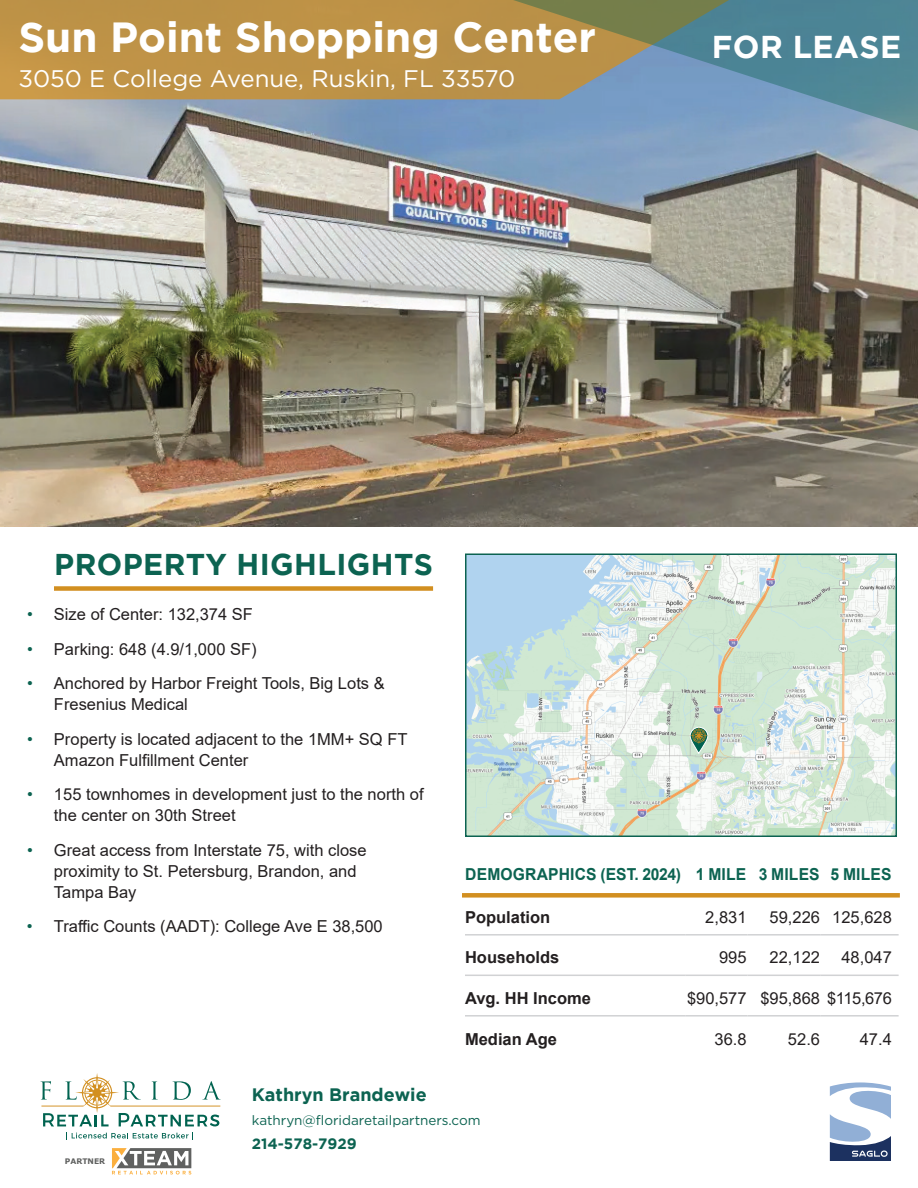
<style>
.page{position:relative;width:918px;height:1188px;background:#fff}
.page>*{position:absolute;margin:0;border:0;box-sizing:border-box;transform-origin:0 0}
.t1{font:700 42px "Gotham";color:#fff}
.t2{font:700 31.5px "Gotham";letter-spacing:.015em;color:#fff}
.t3{font:700 30px "Gotham";letter-spacing:.015em;color:#0c6351}
.t4{font:24px "Gotham";color:#fff}
.t5{font:700 18px "Gotham";color:#0c6351}
.t6{font:16.5px/21px "Arial";color:#231f20}
.t7{font:700 16.5px "Arial";color:#231f20}
.t8{font:700 16.5px "Arial";letter-spacing:.01em;color:#0c6351;scale:.95 1}
.t9{font:700 15px "Gotham";color:#0c6351}
.t10{font:13.5px "Gotham";color:#0c6351}
.t11{font:700 7.65px "Verdana";color:#606160}
.s1{color:#0c6351}
</style>
<div class="page">
<hr style="left:465px;top:934px;width:221px;height:2px;background:#d1d2d4">
<hr style="left:686px;top:934px;width:61px;height:2px;background:#d1d2d4">
<hr style="left:747px;top:934px;width:74px;height:2px;background:#d1d2d4">
<hr style="left:821px;top:934px;width:78px;height:2px;background:#d1d2d4">
<hr style="left:465px;top:975px;width:221px;height:1px;background:#d1d2d4">
<hr style="left:686px;top:975px;width:61px;height:1px;background:#d1d2d4">
<hr style="left:747px;top:975px;width:74px;height:1px;background:#d1d2d4">
<hr style="left:821px;top:975px;width:78px;height:1px;background:#d1d2d4">
<hr style="left:465px;top:1015px;width:221px;height:2px;background:#d1d2d4">
<hr style="left:686px;top:1015px;width:61px;height:2px;background:#d1d2d4">
<hr style="left:747px;top:1015px;width:74px;height:2px;background:#d1d2d4">
<hr style="left:821px;top:1015px;width:78px;height:2px;background:#d1d2d4">
<img style="left:0;top:99px;width:918px;height:427px">
<div style="left:0;top:0;width:509px;height:99px;background:#be9247"></div>
<svg style="left:509px;top:0;width:409px;height:151px;background:#749198"></svg>
<div style="left:462px;top:893px;width:438px;height:5px;background:#d28f20"></div>
<div style="left:54px;top:586px;width:379px;height:5px;background:#d28f20"></div>
<svg style="left:112px;top:1148px;width:79px;height:26px"></svg>
<svg style="left:830px;top:1082px;width:61px;height:79px"></svg>
<svg style="left:40px;top:1073px;width:181px;height:53px"></svg>
<svg style="left:66px;top:1132px;width:127px;height:7px"></svg>
<img style="left:468px;top:557px;width:426px;height:277px">
<svg style="left:689px;top:727px;width:20px;height:29px"></svg>
<div style="left:465px;top:554px;width:432px;height:283px;border:2px solid #0c6351"></div>
<h1 class="t1" style="left:18px;top:13px;width:579px">Sun Point Shopping Center</h1>
<h3 class="t4" style="left:18px;top:65px;width:498px">3050 E College Avenue, Ruskin, FL 33570</h3>
<h2 class="t2" style="left:712px;top:28px;width:191px">FOR LEASE</h2>
<h3 class="t3" style="left:54px;top:547px;width:380px">PROPERTY HIGHLIGHTS</h3>
<p class="t6" style="left:27px;top:604px;width:228px"><span class="s1">•</span> Size of Center: 132,374 SF</p>
<p class="t6" style="left:27px;top:639px;width:231px"><span class="s1">•</span> Parking: 648 (4.9/1,000 SF)</p>
<p class="t6" style="left:54px;top:673px;width:332px;text-indent:-27px"><span class="s1">•</span> Anchored by Harbor Freight Tools, Big Lots &amp;<br>Fresenius Medical</p>
<p class="t6" style="left:54px;top:729px;width:355px;text-indent:-27px"><span class="s1">•</span> Property is located adjacent to the 1MM+ SQ FT<br>Amazon Fulfillment Center</p>
<p class="t6" style="left:54px;top:784px;width:371px;text-indent:-27px"><span class="s1">•</span> 155 townhomes in development just to the north of the center on 30th Street</p>
<p class="t6" style="left:54px;top:840px;width:314px;text-indent:-27px"><span class="s1">•</span> Great access from Interstate 75, with close proximity to St. Petersburg, Brandon, and<br>Tampa Bay</p>
<p class="t6" style="left:27px;top:916px;width:357px"><span class="s1">•</span> Traffic Counts (AADT): College Ave E 38,500</p>
<p class="t8" style="left:465px;top:863px;width:450px">DEMOGRAPHICS (EST. 2024) 1 MILE 3 MILES 5 MILES</p>
<p class="t7" style="left:465px;top:906px;width:87px">Population</p>
<p class="t6" style="left:705px;top:907px;width:43px">2,831</p>
<p class="t6" style="left:770px;top:907px;width:124px">59,226 125,628</p>
<p class="t7" style="left:465px;top:946px;width:96px">Households</p>
<p class="t6" style="left:719px;top:947px;width:29px">995</p>
<p class="t6" style="left:770px;top:947px;width:52px">22,122</p>
<p class="t6" style="left:841px;top:947px;width:52px">48,047</p>
<p class="t7" style="left:465px;top:987px;width:127px">Avg. HH Income</p>
<p class="t6" style="left:687px;top:988px;width:206px">$90,577 $95,868 $115,676</p>
<p class="t7" style="left:465px;top:1027px;width:93px">Median Age</p>
<p class="t6" style="left:715px;top:1028px;width:34px">36.8</p>
<p class="t6" style="left:788px;top:1028px;width:34px">52.6</p>
<p class="t6" style="left:860px;top:1028px;width:34px">47.4</p>
<p class="t11" style="left:65px;top:1155px;width:42px">PARTNER</p>
<p class="t5" style="left:252px;top:1084px;width:176px">Kathryn Brandewie</p>
<p class="t10" style="left:252px;top:1113px;width:230px">kathryn@floridaretailpartners.com</p>
<p class="t9" style="left:252px;top:1135px;width:106px">214-578-7929</p>
</div>
